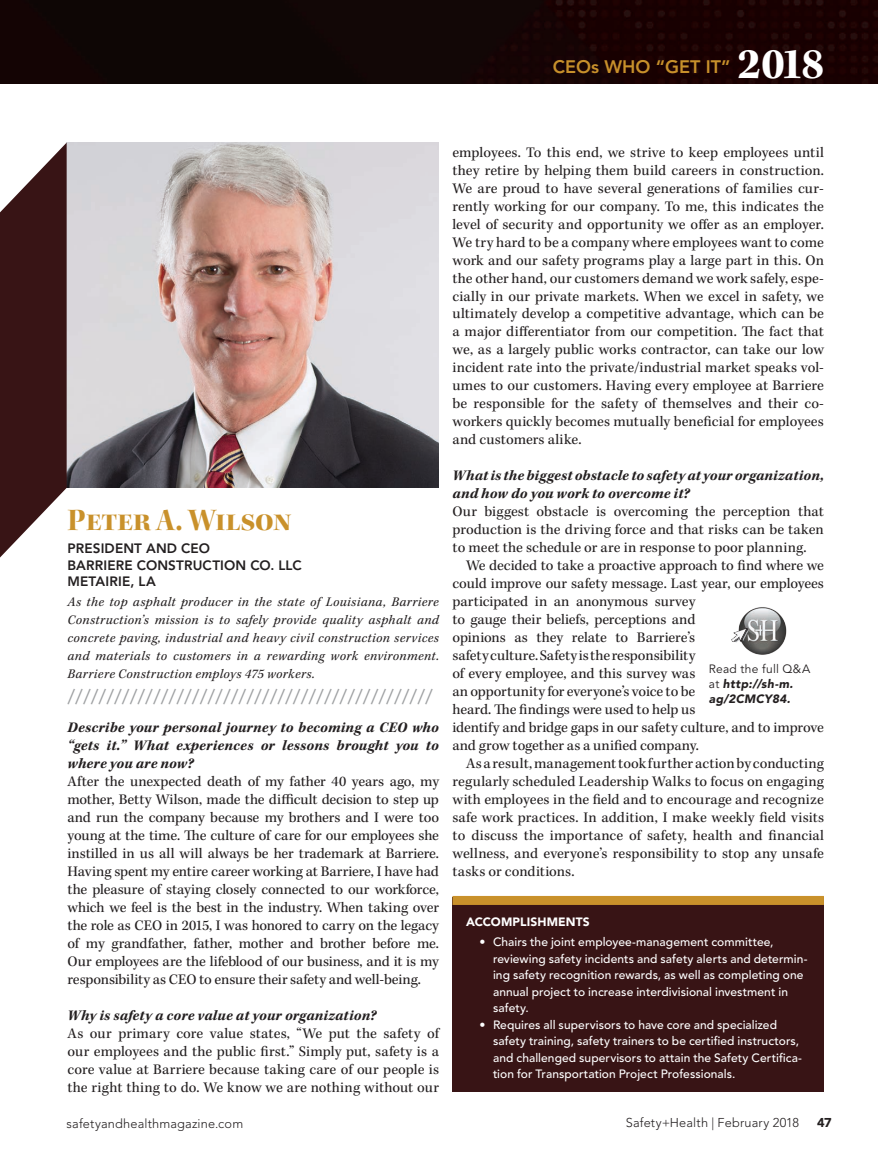
<style>
.page{position:relative;width:878px;height:1168px;background:#fff}
.page>*{position:absolute;margin:0;border:0;box-sizing:border-box;transform-origin:0 0}
.t1{font:700 45px "Kepler Std";color:#fff}
.t2{font:31.5px "Kepler Std Bold Disp";letter-spacing:.005em;color:#c9912b}
.t3{font:21px "Avenir LT Std";color:#9ea0a2}
.t4{font:800 18px "Avenir LT Std";color:#c7902b}
.t5{font:15px/18px "Kepler Std";color:#231f20;text-align:justify}
.t6{font:italic 700 15px/18px "Kepler Std";letter-spacing:.01em;color:#231f20;text-align:justify}
.t7{font:italic 13.5px/18px "Kepler Std";letter-spacing:.03em;color:#231f20;text-align:justify}
.t8{font:800 13.5px/16.5px "Avenir LT Std";letter-spacing:.01em;color:#231f20}
.t9{font:300 12.75px "Avenir LT Std";letter-spacing:.015em;color:#231f20}
.t10{font:900 12.75px "Avenir LT Std";color:#231f20}
.t11{font:500 12px/16.5px "Avenir LT Std";letter-spacing:.005em;color:#fff}
.t12{font:italic 900 12px/15px "Avenir LT Std";letter-spacing:.025em;color:#231f20}
.t13{font:900 12px "Avenir LT Std";letter-spacing:.01em;color:#fff}
.s1{font-weight:400;font-style:normal}
</style>
<div class="page">
<img style="left:0;top:0;width:878px;height:84px">
<img style="left:67px;top:143px;width:372px;height:345px">
<img style="left:739px;top:607px;width:48px;height:48px">
<svg style="left:731px;top:627px;width:17px;height:16px"></svg>
<svg style="left:0;top:143px;width:67px;height:414px"></svg>
<div style="left:452px;top:897px;width:372px;height:195px;background:#381415"></div>
<div style="left:452px;top:896px;width:372px;height:9px;background:#c9912b"></div>
<p class="t4" style="left:553px;top:56px;width:179px">CEOs WHO “GET IT”</p>
<h1 class="t1" style="left:737px;top:39px;width:88px">2018</h1>
<h2 class="t2" style="left:68px;top:502px;width:225px">Peter A. Wilson</h2>
<p class="t8" style="left:68px;top:540px;width:236px">PRESIDENT AND CEO<br>BARRIERE CONSTRUCTION CO. LLC<br>METAIRIE, LA</p>
<p class="t7" style="left:68px;top:593px;width:373px">As the top asphalt producer in the state of Louisiana, Barriere Construction’s mission is to safely provide quality asphalt and concrete paving, industrial and heavy civil construction services and materials to customers in a rewarding work environment.<br>Barriere Construction employs 475 workers.</p>
<h3 class="t3" style="left:68px;top:684px;width:367px">///////////////////////////////////////////////</h3>
<p class="t6" style="left:68px;top:719px;width:373px">Describe your personal journey to becoming a CEO who “gets it.” What experiences or lessons brought you to where you are now?</p>
<p class="t5" style="left:68px;top:773px;width:373px">After the unexpected death of my father 40 years ago, my mother, Betty Wilson, made the difficult decision to step up and run the company because my brothers and I were too young at the time. The culture of care for our employees she instilled in us all will always be her trademark at Barriere.<br>Having spent my entire career working at Barriere, I have had the pleasure of staying closely connected to our workforce, which we feel is the best in the industry. When taking over the role as CEO in 2015, I was honored to carry on the legacy of my grandfather, father, mother and brother before me.<br>Our employees are the lifeblood of our business, and it is my responsibility as CEO to ensure their safety and well-being.</p>
<p class="t6" style="left:68px;top:1007px;width:310px">Why is safety a core value at your organization?</p>
<p class="t5" style="left:68px;top:1025px;width:373px">As our primary core value states, “We put the safety of our employees and the public first.” Simply put, safety is a core value at Barriere because taking care of our people is the right thing to do. We know we are nothing without our</p>
<p class="t5" style="left:452px;top:143px;width:373px">employees. To this end, we strive to keep employees until they retire by helping them build careers in construction.<br>We are proud to have several generations of families cur&shy;rently working for our company. To me, this indicates the level of security and opportunity we offer as an employer.<br>We try hard to be a company where employees want to come work and our safety programs play a large part in this. On the other hand, our customers demand we work safely, espe&shy;cially in our private markets. When we excel in safety, we ultimately develop a competitive advantage, which can be a major differentiator from our competition. The fact that we, as a largely public works contractor, can take our low incident rate into the private/industrial market speaks vol&shy;umes to our customers. Having every employee at Barriere be responsible for the safety of themselves and their co&shy;workers quickly becomes mutually beneficial for employees and customers alike.</p>
<p class="t6" style="left:452px;top:467px;width:373px">What is the biggest obstacle to safety at your organization, and how do you work to overcome it?</p>
<p class="t5" style="left:452px;top:503px;width:373px">Our biggest obstacle is overcoming the perception that production is the driving force and that risks can be taken to meet the schedule or are in response to poor planning.</p>
<p class="t5" style="left:452px;top:557px;width:373px;text-align:left;text-indent:14px">We decided to take a proactive approach to find where we could improve our safety message. Last year, our employees participated in an anonymous survey<br>to gauge their beliefs, perceptions and<br>opinions as they relate to Barriere’s<br>safety culture. Safety is the responsibility<br>of every employee, and this survey was<br>an opportunity for everyone’s voice to be<br>heard. The findings were used to help us<br>identify and bridge gaps in our safety culture, and to improve and grow together as a unified company.</p>
<p class="t5" style="left:452px;top:755px;width:373px;text-indent:14px">As a result, management took further action by conducting regularly scheduled Leadership Walks to focus on engaging with employees in the field and to encourage and recognize safe work practices. In addition, I make weekly field visits to discuss the importance of safety, health and financial wellness, and everyone’s responsibility to stop any unsafe tasks or conditions.</p>
<p class="t12" style="left:708px;top:662px;width:103px"><span class="s1">Read the full Q&amp;A at</span> http://sh-m. ag/2CMCY84.</p>
<p class="t13" style="left:466px;top:915px;width:125px">ACCOMPLISHMENTS</p>
<p class="t11" style="left:493px;top:934px;width:316px;text-indent:-14px">• Chairs the joint employee-management committee, reviewing safety incidents and safety alerts and determin&shy;ing safety recognition rewards, as well as completing one annual project to increase interdivisional investment in safety.</p>
<p class="t11" style="left:493px;top:1016px;width:310px;text-indent:-14px">• Requires all supervisors to have core and specialized safety training, safety trainers to be certified instructors, and challenged supervisors to attain the Safety Certifica&shy;tion for Transportation Project Professionals.</p>
<p class="t9" style="left:67px;top:1115px;width:178px">safetyandhealthmagazine.com</p>
<p class="t9" style="left:625px;top:1115px;width:175px">Safety+Health | February 2018</p>
<p class="t10" style="left:817px;top:1115px;width:16px">47</p>
</div>
